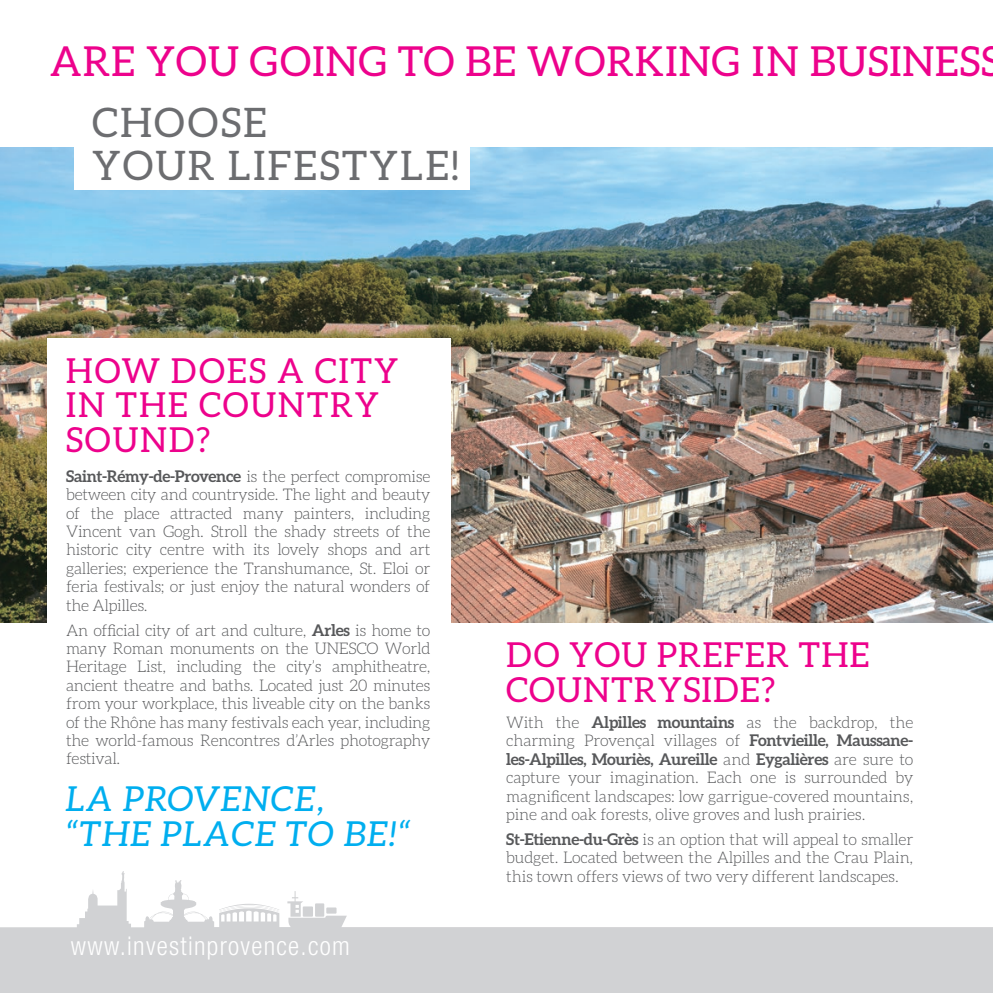
<style>
.page{position:relative;width:993px;height:993px;background:#fff}
.page>*{position:absolute;margin:0;border:0;box-sizing:border-box;transform-origin:0 0}
.t1{font:41.3px "Aleo";letter-spacing:.02em;color:#ed028c}
.t2{font:40.6px/42.7px "Aleo";letter-spacing:.05em;color:#6c6d70}
.t3{font:34.48px/34.5px "Aleo";letter-spacing:.05em;color:#ed028c}
.t4{font:italic 34.48px/34.5px "Aleo";letter-spacing:.05em;color:#00aeef}
.t5{font:34.48px/34.5px "Aleo";letter-spacing:.03em;color:#ed028c}
.t6{font:300 condensed 25.9px "Helvetica Neue LT Std";letter-spacing:.05em;color:#fff}
.t7{font:300 16.1px/18.4px "Aleo";letter-spacing:-.02em;color:#57585a;text-align:justify}
.s1{font-weight:700}
</style>
<div class="page">
<img style="left:0;top:147px;width:992px;height:475px">
<div style="left:47px;top:337px;width:403px;height:384px;background:#fff"></div>
<svg style="left:0;top:871px;width:992px;height:121px;fill:#d1d2d4"></svg>
<svg style="left:217px;top:890px;width:130px;height:50px"></svg>
<div style="left:74px;top:140px;width:395px;height:49px;background:#fff"></div>
<h1 class="t1" style="left:50px;top:38px;width:953px">ARE YOU GOING TO BE WORKING IN BUSINESS</h1>
<h2 class="t2" style="left:92px;top:101px;width:368px">CHOOSE<br>YOUR LIFESTYLE!</h2>
<h3 class="t3" style="left:66px;top:353px;width:334px">HOW DOES A CITY<br>IN THE COUNTRY<br>SOUND?</h3>
<p class="t7" style="left:66px;top:466px;width:366px"><span class="s1">Saint-Rémy-de-Provence</span> is the perfect compromise between city and countryside. The light and beauty of the place attracted many painters, including Vincent van Gogh. Stroll the shady streets of the historic city centre with its lovely shops and art galleries; experience the Transhumance, St. Eloi or feria festivals; or just enjoy the natural wonders of the Alpilles.</p>
<p class="t7" style="left:66px;top:620px;width:366px">An official city of art and culture, <span class="s1">Arles</span> is home to many Roman monuments on the UNESCO World Heritage List, including the city’s amphitheatre, ancient theatre and baths. Located just 20 minutes from your workplace, this liveable city on the banks of the Rhône has many festivals each year, including the world-famous Rencontres d’Arles photography festival.</p>
<h3 class="t4" style="left:66px;top:781px;width:346px">LA PROVENCE, “THE PLACE TO BE!“</h3>
<h3 class="t6" style="left:71px;top:930px;width:280px">www.investinprovence.com</h3>
<h3 class="t5" style="left:506px;top:637px;width:365px">DO YOU PREFER THE<br>COUNTRYSIDE?</h3>
<p class="t7" style="left:506px;top:713px;width:408px">With the <span class="s1">Alpilles mountains</span> as the backdrop, the charming Provençal villages of <span class="s1">Fontvieille, Maussane&shy;les-Alpilles, Mouriès, Aureille</span> and <span class="s1">Eygalières</span> are sure to capture your imagination. Each one is surrounded by magnificent landscapes: low garrigue-covered mountains, pine and oak forests, olive groves and lush prairies.</p>
<p class="t7" style="left:506px;top:829px;width:408px"><span class="s1">St-Etienne-du-Grès</span> is an option that will appeal to smaller budget. Located between the Alpilles and the Crau Plain, this town offers views of two very different landscapes.</p>
</div>
